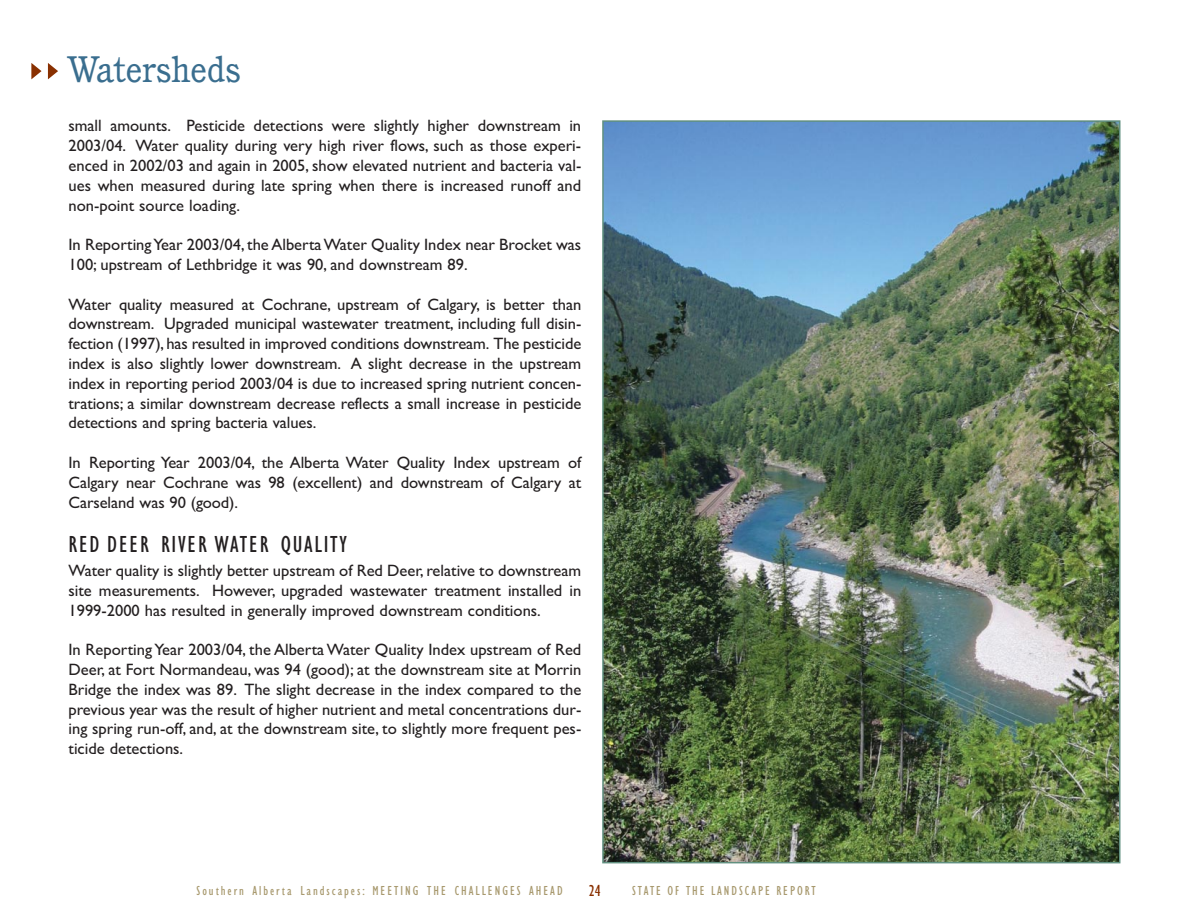
<style>
.page{position:relative;width:1188px;height:918px;background:#fff}
.page>*{position:absolute;margin:0;border:0;box-sizing:border-box;transform-origin:0 0}
.t1{font:36px "Cushing";color:#3a6e8f}
.t2{font:condensed 24px "Gill Sans";letter-spacing:.075em;color:#231f20}
.t3{font:16.5px/19.8px "Gill Sans";color:#231f20;text-align:justify}
.t4{font:condensed 16.5px "Gill Sans";color:#893001}
.t5{font:condensed 13.5px "Gill Sans";letter-spacing:.145em;color:#a8996e}
</style>
<div class="page">
<svg style="left:31px;top:63px;width:11px;height:16px"></svg>
<svg style="left:48px;top:63px;width:10px;height:16px"></svg>
<img style="left:605px;top:123px;width:512px;height:737px">
<h1 class="t1" style="left:68px;top:55px;width:175px">Watersheds</h1>
<p class="t3" style="left:69px;top:118px;width:514px">small amounts. Pesticide detections were slightly higher downstream in 2003/04. Water quality during very high river flows, such as those experi&shy;enced in 2002/03 and again in 2005, show elevated nutrient and bacteria val&shy;ues when measured during late spring when there is increased runoff and non-point source loading.</p>
<p class="t3" style="left:69px;top:237px;width:514px">In Reporting Year 2003/04, the Alberta Water Quality Index near Brocket was<br>100; upstream of Lethbridge it was 90, and downstream 89.</p>
<p class="t3" style="left:69px;top:296px;width:514px">Water quality measured at Cochrane, upstream of Calgary, is better than downstream. Upgraded municipal wastewater treatment, including full disin&shy;fection (1997),has resulted in improved conditions downstream. The pesticide index is also slightly lower downstream. A slight decrease in the upstream index in reporting period 2003/04 is due to increased spring nutrient concen&shy;trations; a similar downstream decrease reflects a small increase in pesticide detections and spring bacteria values.</p>
<p class="t3" style="left:69px;top:454px;width:514px">In Reporting Year 2003/04, the Alberta Water Quality Index upstream of Calgary near Cochrane was 98 (excellent) and downstream of Calgary at Carseland was 90 (good).</p>
<h2 class="t2" style="left:69px;top:536px;width:280px">RED DEER RIVER WATER QUALITY</h2>
<p class="t3" style="left:69px;top:562px;width:514px">Water quality is slightly better upstream of Red Deer, relative to downstream site measurements. However, upgraded wastewater treatment installed in 1999-2000 has resulted in generally improved downstream conditions.</p>
<p class="t3" style="left:69px;top:642px;width:514px">In Reporting Year 2003/04, the Alberta Water Quality Index upstream of Red Deer, at Fort Normandeau, was 94 (good); at the downstream site at Morrin Bridge the index was 89. The slight decrease in the index compared to the previous year was the result of higher nutrient and metal concentrations dur&shy;ing spring run-off, and, at the downstream site, to slightly more frequent pes&shy;ticide detections.</p>
<p class="t4" style="left:589px;top:885px;width:14px">24</p>
<p class="t5" style="left:197px;top:886px;width:368px">Southern Alberta Landscapes: MEETING THE CHALLENGES AHEAD</p>
<p class="t5" style="left:632px;top:886px;width:185px">STATE OF THE LANDSCAPE REPORT</p>
</div>
